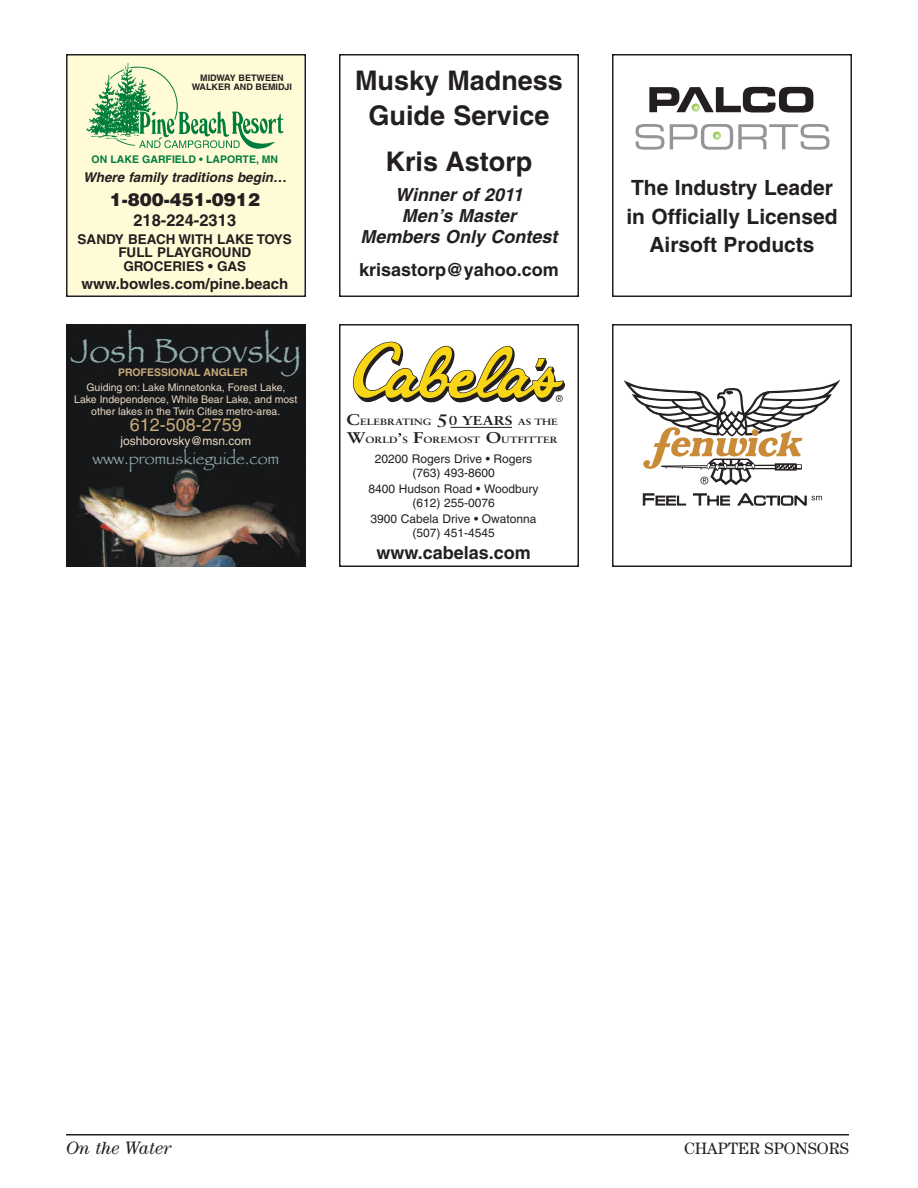
<style>
.page{position:relative;width:918px;height:1188px;background:#fff}
.page>*{position:absolute;margin:0;border:0;box-sizing:border-box;transform-origin:0 0}
.t1{font:34.5px "Papyrus Plain";color:#8eaaaa}
.t2{font:700 27px/34.5px "Helvetica";color:#231f20;text-align:center}
.t3{font:700 21px/28.5px "Helvetica";color:#231f20;text-align:center}
.t4{font:italic 700 18px/21px "Helvetica";color:#231f20;text-align:center}
.t5{font:700 18px "Helvetica";color:#231f20}
.t6{font:900 18px "Helvetica";color:#231f20}
.t7{font:18px "Helvetica";color:#c9aa7b}
.t8{font:italic 18px "Century";color:#231f20}
.t9{font:16.5px "Papyrus Plain";color:#8eaaaa}
.t10{font:16.5px "Century";color:#231f20}
.t11{font:700 16.5px "Helvetica";color:#231f20}
.t12{font:700 15px "Helvetica";color:#231f20}
.t13{font:700 13.5px/13.5px "Helvetica";color:#231f20;text-align:center}
.t14{font:italic 700 13.5px "Helvetica";color:#231f20}
.t15{font:12px/13.5px "Helvetica";color:#231f20;text-align:center}
.t16{font:12px "Helvetica";color:#e8d9c3}
.t17{font:10.5px/12px "Helvetica";color:#e8d9c3;text-align:center}
.t18{font:700 10.5px "Helvetica";color:#007d3c}
.t19{font:700 10.5px "Helvetica";color:#c9aa7b}
.t20{font:700 9.15px/18.8px "Sabon";color:#231f20;scale:1.2 1}
.t21{font:700 9px/9px "Helvetica";color:#231f20;text-align:center}
.s1{font-size:15.6px}
.s2{font-size:18.15px}
.s3{font-size:13.05px}
.s4{font-size:14.25px}
</style>
<div class="page">
<hr style="left:66px;top:1134px;width:783px;height:2px;background:#231f20">
<svg style="left:66px;top:54px;width:513px;height:243px"></svg>
<svg style="left:353px;top:342px;width:212px;height:60px"></svg>
<div style="left:339px;top:324px;width:240px;height:243px;border:2px solid #231f20"></div>
<hr style="left:451px;top:427px;width:61px;height:1px;background:#231f20">
<svg style="left:612px;top:54px;width:240px;height:513px"></svg>
<svg style="left:636px;top:124px;width:28px;height:26px"></svg>
<svg style="left:649px;top:87px;width:164px;height:26px"></svg>
<svg style="left:670px;top:124px;width:159px;height:26px"></svg>
<img style="left:66px;top:324px;width:240px;height:243px">
<p class="t21" style="left:192px;top:74px;width:102px">MIDWAY BETWEEN<br>WALKER AND BEMIDJI</p>
<h2 class="t2" style="left:355px;top:66px;width:209px">Musky Madness<br>Guide Service</h2>
<h2 class="t2" style="left:386px;top:147px;width:148px">Kris Astorp</h2>
<h3 class="t4" style="left:361px;top:186px;width:202px">Winner of 2011<br>Men’s Master<br>Members Only Contest</h3>
<h3 class="t5" style="left:359px;top:263px;width:201px">krisastorp@yahoo.com</h3>
<p class="t18" style="left:92px;top:155px;width:188px">ON LAKE GARFIELD • LAPORTE, MN</p>
<p class="t14" style="left:83px;top:172px;width:208px">Where family traditions begin…</p>
<h3 class="t6" style="left:110px;top:193px;width:152px">1-800-451-0912</h3>
<h3 class="t11" style="left:133px;top:214px;width:104px">218-224-2313</h3>
<p class="t13" style="left:78px;top:233px;width:216px">SANDY BEACH WITH LAKE TOYS<br>FULL PLAYGROUND<br>GROCERIES • GAS</p>
<h3 class="t12" style="left:81px;top:278px;width:208px">www.bowles.com/pine.beach</h3>
<h1 class="t1" style="left:71px;top:330px;width:232px">Josh Borovsky</h1>
<p class="t19" style="left:118px;top:368px;width:131px">PROFESSIONAL ANGLER</p>
<p class="t17" style="left:74px;top:382px;width:225px">Guiding on: Lake Minnetonka, Forest Lake,<br>Lake Independence, White Bear Lake, and most other lakes in the Twin Cities metro-area.</p>
<h3 class="t7" style="left:130px;top:418px;width:113px">612-508-2759</h3>
<p class="t16" style="left:121px;top:436px;width:132px">joshborovsky@msn.com</p>
<h3 class="t9" style="left:92px;top:449px;width:188px">www.promuskieguide.com</h3>
<p class="t20" style="left:346px;top:413px;width:178px"><span class="s1">C</span>ELEBRATING <span class="s2">5</span><span class="s3">0 YEARS</span> AS THE<br><span class="s1">W</span>ORLD<span class="s4">’</span>S <span class="s1">F</span>OREMOST <span class="s1">O</span>UTFITTER</p>
<p class="t15" style="left:375px;top:453px;width:159px">20200 Rogers Drive • Rogers (763) 493-8600</p>
<p class="t15" style="left:369px;top:483px;width:172px">8400 Hudson Road • Woodbury (612) 255-0076</p>
<p class="t15" style="left:370px;top:513px;width:168px">3900 Cabela Drive • Owatonna (507) 451-4545</p>
<h3 class="t5" style="left:376px;top:546px;width:156px">www.cabelas.com</h3>
<h3 class="t3" style="left:626px;top:175px;width:213px">The Industry Leader in Officially Licensed<br>Airsoft Products</h3>
<h3 class="t8" style="left:66px;top:1137px;width:107px">On the Water</h3>
<h3 class="t10" style="left:684px;top:1138px;width:166px">CHAPTER SPONSORS</h3>
</div>
